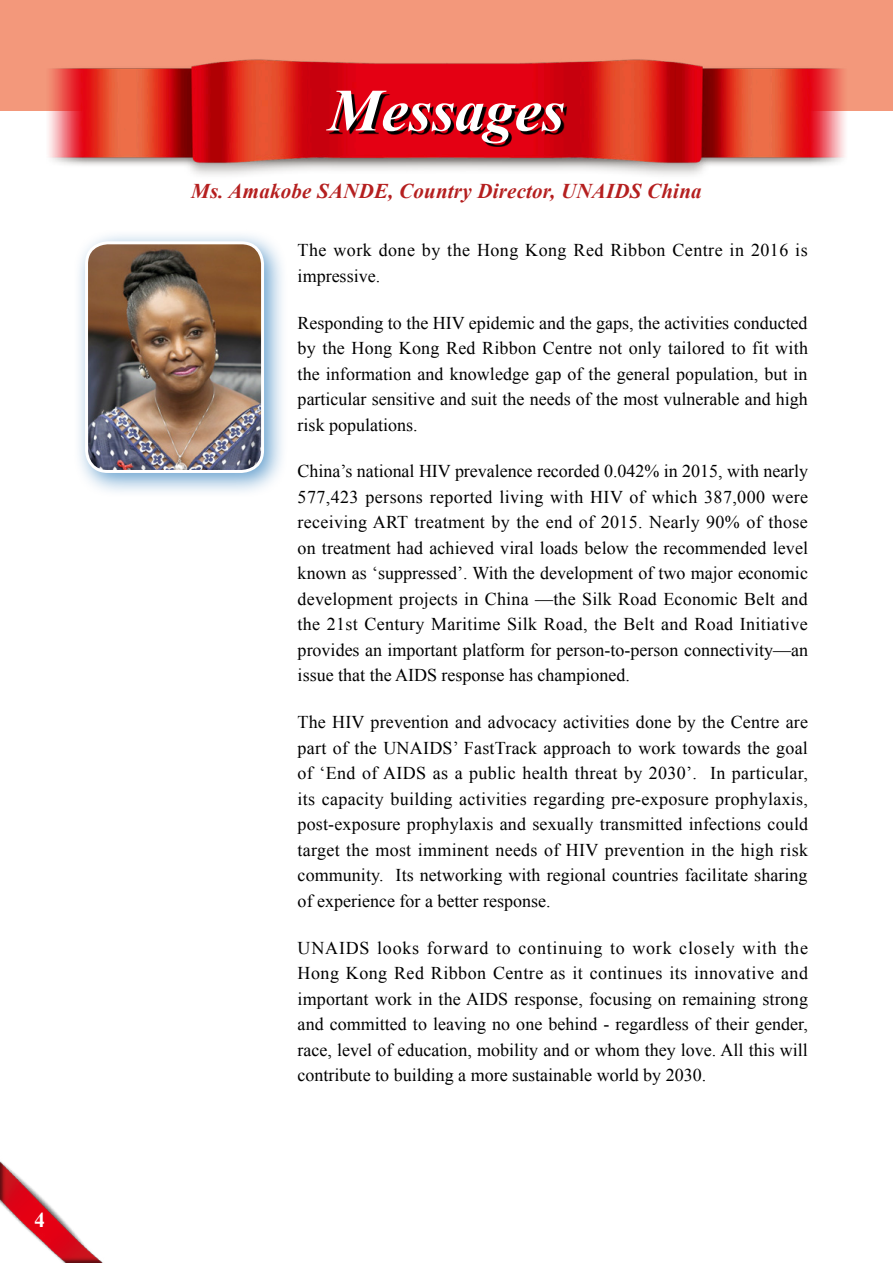
<style>
.page{position:relative;width:893px;height:1263px;background:#fff}
.page>*{position:absolute;margin:0;border:0;box-sizing:border-box;transform-origin:0 0}
.t1{font:italic 700 60px "Times New Roman";color:#fff}
.ENG_Title_name{font:italic 700 21px "Times New Roman";letter-spacing:.01em;color:#b51f1f}
.t2{font:700 21px "Times New Roman";color:#fff}
.Eng_TXT{font:18px/25.5px "Times New Roman";color:#000;text-align:justify}
.Eng_TXT-2{font:18px/25.5px "Times New Roman";letter-spacing:.025em;color:#000}
</style>
<div class="page">
<img style="left:0;top:0;width:893px;height:175px">
<img style="left:0;top:1161px;width:103px;height:102px">
<svg style="left:329px;top:94px;width:238px;height:52px;fill:#de0012"></svg>
<div style="left:72px;top:229px;width:217px;height:269px;background:#0062ae;opacity:.6"></div>
<img style="left:87px;top:243px;width:176px;height:228px">
<div style="left:85px;top:241px;width:179px;height:232px;border:3px solid #fff;border-radius:21px"></div>
<p class="t2" style="left:34px;top:1206px;width:12px">4</p>
<h1 class="t1" style="left:328px;top:69px;width:238px">Messages</h1>
<p class="ENG_Title_name" style="left:191px;top:176px;width:512px">Ms. Amakobe SANDE, Country Director, UNAIDS China</p>
<p class="Eng_TXT-2" style="left:298px;top:237px;width:511px">The work done by the Hong Kong Red Ribbon Centre in 2016 is impressive.</p>
<p class="Eng_TXT" style="left:298px;top:309px;width:512px">Responding to the HIV epidemic and the gaps, the activities conducted by the Hong Kong Red Ribbon Centre not only tailored to fit with the information and knowledge gap of the general population, but in particular sensitive and suit the needs of the most vulnerable and high risk populations.</p>
<p class="Eng_TXT" style="left:298px;top:458px;width:512px">China’s national HIV prevalence recorded 0.042% in 2015, with nearly 577,423 persons reported living with HIV of which 387,000 were receiving ART treatment by the end of 2015. Nearly 90% of those on treatment had achieved viral loads below the recommended level known as ‘suppressed’. With the development of two major economic development projects in China —the Silk Road Economic Belt and the 21st Century Maritime Silk Road, the Belt and Road Initiative provides an important platform for person-to-person connectivity—an issue that the AIDS response has championed.</p>
<p class="Eng_TXT" style="left:298px;top:709px;width:512px">The HIV prevention and advocacy activities done by the Centre are part of the UNAIDS’ FastTrack approach to work towards the goal of ‘End of AIDS as a public health threat by 2030’. In particular, its capacity building activities regarding pre-exposure prophylaxis, post-exposure prophylaxis and sexually transmitted infections could target the most imminent needs of HIV prevention in the high risk community. Its networking with regional countries facilitate sharing of experience for a better response.</p>
<p class="Eng_TXT" style="left:298px;top:934px;width:512px">UNAIDS looks forward to continuing to work closely with the Hong Kong Red Ribbon Centre as it continues its innovative and important work in the AIDS response, focusing on remaining strong and committed to leaving no one behind - regardless of their gender, race, level of education, mobility and or whom they love. All this will contribute to building a more sustainable world by 2030.</p>
</div>
